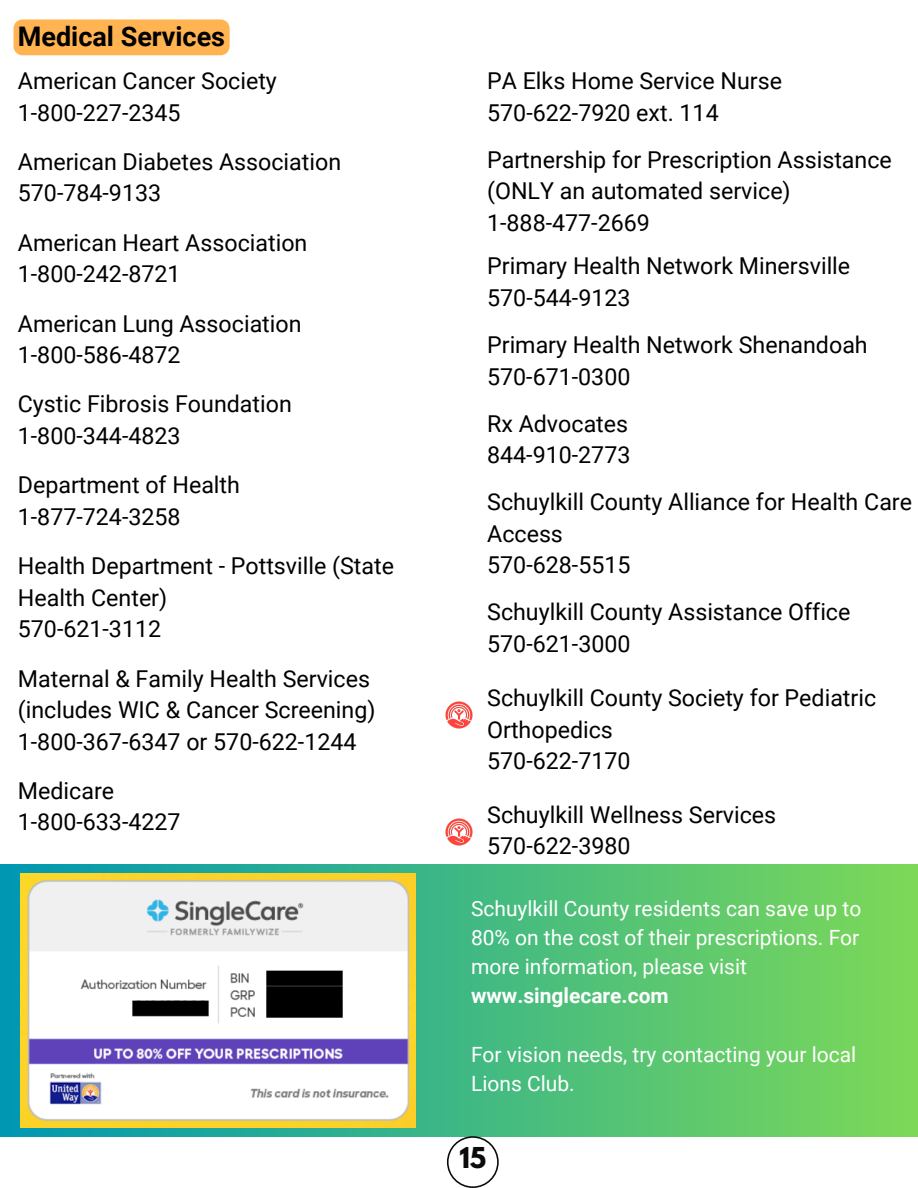
<style>
.page{position:relative;width:918px;height:1188px;background:#fff}
.page>*{position:absolute;margin:0;border:0;box-sizing:border-box;transform-origin:0 0}
.t1{font:700 27px "Roboto";color:#000001}
.t2{font:700 25.5px "League Spartan";color:#0b0b0b}
.t3{font:23.25px/31.5px "Roboto";color:#000001}
.t4{font:21px/29.2px "Roboto";color:#fff}
.s1{font-weight:700}
</style>
<div class="page">
<svg style="left:0;top:865px;width:918px;height:271px;background:#56c374"></svg>
<div style="left:14px;top:19px;width:216px;height:36px;background:#ffb351"></div>
<img style="left:20px;top:874px;width:395px;height:253px">
<svg style="left:447px;top:1136px;width:52px;height:52px"></svg>
<img style="left:445px;top:818px;width:28px;height:28px">
<img style="left:445px;top:701px;width:28px;height:28px">
<h1 class="t1" style="left:18px;top:21px;width:209px">Medical Services</h1>
<p class="t3" style="left:18px;top:65px;width:261px">American Cancer Society</p>
<p class="t3" style="left:18px;top:97px;width:164px">1-800-227-2345</p>
<p class="t3" style="left:18px;top:146px;width:325px">American Diabetes Association</p>
<p class="t3" style="left:18px;top:178px;width:145px">570-784-9133</p>
<p class="t3" style="left:18px;top:227px;width:291px">American Heart Association</p>
<p class="t3" style="left:18px;top:259px;width:164px">1-800-242-8721</p>
<p class="t3" style="left:18px;top:308px;width:285px">American Lung Association</p>
<p class="t3" style="left:18px;top:339px;width:164px">1-800-586-4872</p>
<p class="t3" style="left:18px;top:389px;width:276px">Cystic Fibrosis Foundation</p>
<p class="t3" style="left:18px;top:420px;width:164px">1-800-344-4823</p>
<p class="t3" style="left:18px;top:470px;width:224px">Department of Health</p>
<p class="t3" style="left:18px;top:501px;width:164px">1-877-724-3258</p>
<p class="t3" style="left:18px;top:551px;width:378px">Health Department - Pottsville (State<br>Health Center)</p>
<p class="t3" style="left:18px;top:614px;width:145px">570-621-3112</p>
<p class="t3" style="left:18px;top:663px;width:359px">Maternal &amp; Family Health Services (includes WIC &amp; Cancer Screening)</p>
<p class="t3" style="left:18px;top:726px;width:340px">1-800-367-6347 or 570-622-1244</p>
<p class="t3" style="left:18px;top:775px;width:98px">Medicare</p>
<p class="t3" style="left:18px;top:807px;width:164px">1-800-633-4227</p>
<p class="t3" style="left:487px;top:65px;width:296px">PA Elks Home Service Nurse</p>
<p class="t3" style="left:487px;top:97px;width:233px">570-622-7920 ext. 114</p>
<p class="t3" style="left:487px;top:144px;width:406px">Partnership for Prescription Assistance (ONLY an automated service)</p>
<p class="t3" style="left:487px;top:207px;width:164px">1-888-477-2669</p>
<p class="t3" style="left:487px;top:251px;width:365px">Primary Health Network Minersville</p>
<p class="t3" style="left:487px;top:282px;width:145px">570-544-9123</p>
<p class="t3" style="left:487px;top:329px;width:382px">Primary Health Network Shenandoah</p>
<p class="t3" style="left:487px;top:361px;width:145px">570-671-0300</p>
<p class="t3" style="left:487px;top:408px;width:143px">Rx Advocates</p>
<p class="t3" style="left:487px;top:439px;width:145px">844-910-2773</p>
<p class="t3" style="left:487px;top:487px;width:426px">Schuylkill County Alliance for Health Care<br>Access</p>
<p class="t3" style="left:487px;top:550px;width:145px">570-628-5515</p>
<p class="t3" style="left:487px;top:597px;width:365px">Schuylkill County Assistance Office</p>
<p class="t3" style="left:487px;top:628px;width:145px">570-621-3000</p>
<p class="t3" style="left:487px;top:682px;width:391px">Schuylkill County Society for Pediatric</p>
<p class="t3" style="left:487px;top:714px;width:127px">Orthopedics</p>
<p class="t3" style="left:487px;top:745px;width:145px">570-622-7170</p>
<p class="t3" style="left:487px;top:799px;width:291px">Schuylkill Wellness Services</p>
<p class="t3" style="left:487px;top:831px;width:145px">570-622-3980</p>
<p class="t4" style="left:471px;top:894px;width:392px">Schuylkill County residents can save up to 80% on the cost of their prescriptions. For more information, please visit <span class="s1">www.singlecare.com</span></p>
<p class="t4" style="left:471px;top:1040px;width:387px">For vision needs, try contacting your local<br>Lions Club.</p>
<p class="t2" style="left:459px;top:1145px;width:28px">15</p>
</div>
